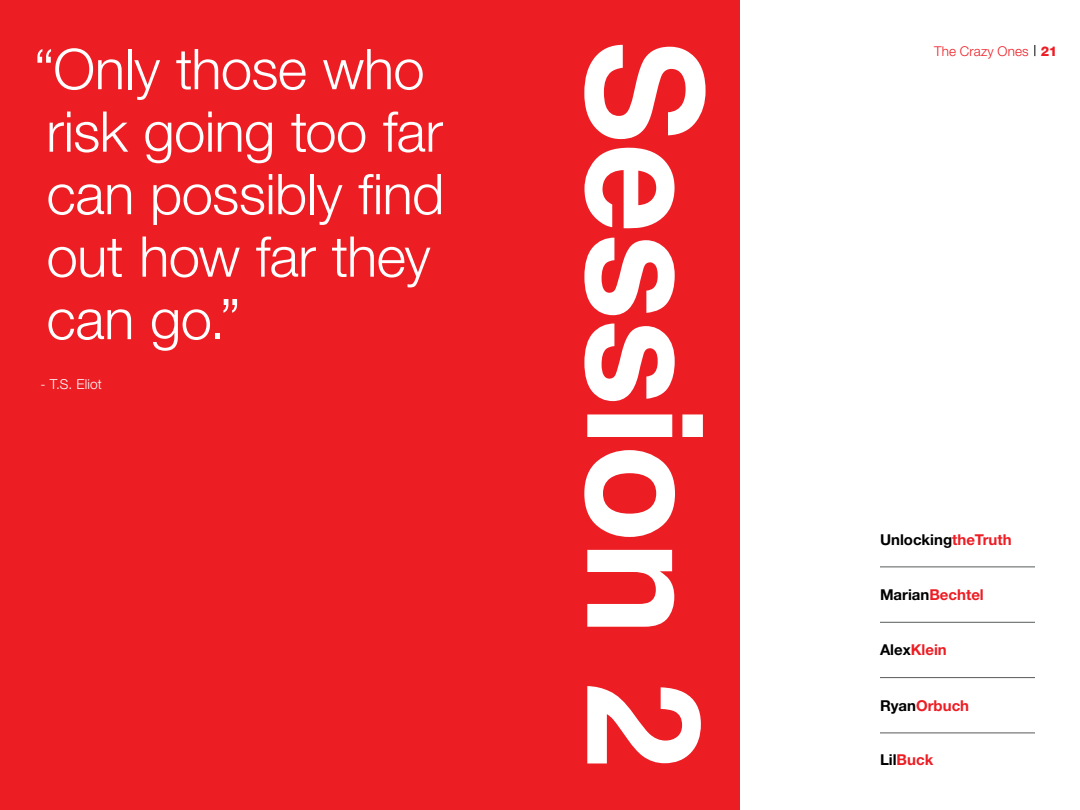
<style>
.page{position:relative;width:1080px;height:810px;background:#fff}
.page>*{position:absolute;margin:0;border:0;box-sizing:border-box;transform-origin:0 0}
.t1{font:700 159.62px "Helvetica";letter-spacing:-.02em;color:#fff}
.t2{font:300 56.25px/62.5px "Helvetica Neue";letter-spacing:-.01em;color:#fff}
.t3{font:700 15px "Helvetica Neue";color:#ed1d24}
.t4{font:700 15px "Helvetica Neue";color:#000}
.t5{font:300 13.75px "Helvetica Neue";letter-spacing:.01em;color:#fff}
.t6{font:300 13.5px "Helvetica Neue";letter-spacing:.01em;color:#ed1d24}
.s1{font-weight:800}
.s2{color:#ed1d24}
.s3{color:#000}
</style>
<div class="page">
<div style="left:0;top:0;width:740px;height:810px;background:#ed1d24"></div>
<hr style="left:880px;top:677px;width:155px;height:1px;background:#58595b">
<hr style="left:880px;top:733px;width:155px;height:1px;background:#58595b">
<hr style="left:880px;top:567px;width:155px;height:1px;background:#58595b">
<hr style="left:880px;top:622px;width:155px;height:1px;background:#58595b">
<p class="t2" style="left:34px;top:37px;width:412px">“Only those who risk going too far can possibly find out how far they can go.”</p>
<p class="t5" style="left:41px;top:376px;width:63px">- T.S. Eliot</p>
<h1 class="t1" style="left:772px;top:38px;width:733px;rotate:90deg">Session 2</h1>
<p class="t6" style="left:934px;top:43px;width:124px">The Crazy Ones <span class="s1">21</span></p>
<p class="t4" style="left:880px;top:530px;width:133px">Unlocking<span class="s2">theTruth</span></p>
<p class="t3" style="left:880px;top:585px;width:105px"><span class="s3">Marian</span>Bechtel</p>
<p class="t3" style="left:880px;top:641px;width:68px"><span class="s3">Alex</span>Klein</p>
<p class="t3" style="left:880px;top:696px;width:91px"><span class="s3">Ryan</span>Orbuch</p>
<p class="t3" style="left:880px;top:751px;width:55px"><span class="s3">Lil</span>Buck</p>
</div>
